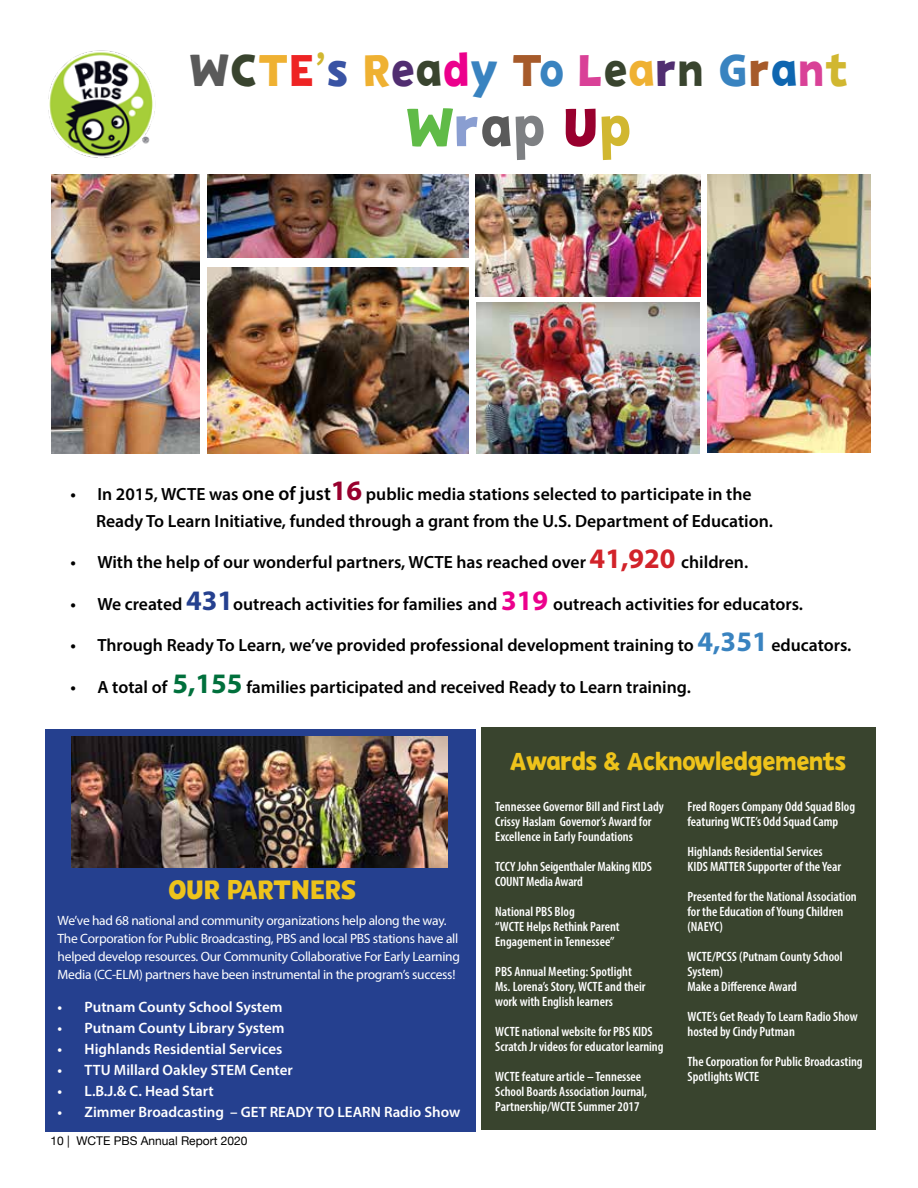
<style>
.page{position:relative;width:918px;height:1188px;background:#fff}
.page>*{position:absolute;margin:0;border:0;box-sizing:border-box;transform-origin:0 0}
.t1{font:54px "PBSKIDS Headline";letter-spacing:.025em;color:#60bb47}
.t2{font:45px "PBSKIDS Headline";letter-spacing:.025em;color:#39442e}
.t3{font:27px "PBSKIDS Headline";color:#eec31b}
.t4{font:24.9px "PBSKIDS Headline";letter-spacing:-.02em;color:#eec31b}
.t5{font:600 17.7px/26.5px "Myriad Pro";color:#000}
.t6{font:600 15px "Myriad Pro";color:#fff}
.t7{font:600 condensed 13.5px/15px "Myriad Pro";color:#fff}
.t8{font:13.5px/18px "Myriad Pro";letter-spacing:-.02em;color:#fff}
.t9{font:12px "Helvetica Neue";color:#000}
.s1{color:#5a5a5a}
.s2{color:#efb132}
.s3{color:#ee2424}
.s4{color:#d1b730}
.s5{color:#3953a4}
.s6{color:#512e71}
.s7{color:#ec008c}
.s8{color:#3983c0}
.s9{color:#a65a2a}
.s10{color:#d94197}
.s11{color:#0f66b0}
.s12{color:#8a9ed1}
.s13{color:#7e8083}
.s14{color:#98002e}
.s15{font-size:19.5px}
.s16{font-weight:700;font-size:28.35px;color:#98002e}
.s17{font-weight:700;font-size:28.35px;color:#d2232a}
.s18{font-weight:700;font-size:28.35px;color:#25408f}
.s19{font-weight:700;font-size:28.35px;color:#ec008c}
.s20{font-weight:700;font-size:28.35px;color:#3983c0}
.s21{font-weight:700;font-size:28.35px;color:#00703c}
</style>
<div class="page">
<div style="left:46px;top:729px;width:430px;height:402px;background:#25408f"></div>
<div style="left:481px;top:728px;width:395px;height:402px;background:#39442e"></div>
<img style="left:49px;top:50px;width:106px;height:108px">
<img style="left:476px;top:174px;width:224px;height:122px">
<img style="left:477px;top:303px;width:223px;height:151px">
<img style="left:52px;top:175px;width:147px;height:279px">
<img style="left:207px;top:174px;width:262px;height:84px">
<img style="left:707px;top:174px;width:164px;height:278px">
<img style="left:207px;top:267px;width:262px;height:187px">
<img style="left:71px;top:736px;width:376px;height:132px">
<h2 class="t2" style="left:190px;top:42px;width:660px"><span class="s1">W</span>C<span class="s2">T</span><span class="s3">E</span><span class="s4">’</span><span class="s5">s</span> <span class="s2">R</span><span class="s6">e</span>a<span class="s7">d</span><span class="s8">y</span> <span class="s9">T</span><span class="s8">o</span> <span class="s10">L</span>e<span class="s2">a</span><span class="s6">r</span>n <span class="s8">G</span><span class="s9">r</span><span class="s11">a</span><span class="s10">n</span><span class="s4">t</span></h2>
<h1 class="t1" style="left:406px;top:93px;width:227px">W<span class="s12">r</span><span class="s1">a</span><span class="s13">p</span> <span class="s14">U</span><span class="s4">p</span></h1>
<h3 class="t5" style="left:96px;top:480px;width:679px;text-indent:-26px">• In 2015, WCTE was <span class="s15">one of just</span><span class="s16">16</span> public media stations selected to participate in the<br>Ready To Learn Initiative, funded through a grant from the U.S. Department of Education.</h3>
<h3 class="t5" style="left:70px;top:549px;width:679px">• With the help of our wonderful partners, WCTE has reached over <span class="s17">41,920</span> children.</h3>
<h3 class="t5" style="left:70px;top:590px;width:734px">• We created <span class="s18">431</span>outreach activities for families and <span class="s19">319</span> outreach activities for educators.</h3>
<h3 class="t5" style="left:70px;top:632px;width:783px">• Through Ready To Learn, we’ve provided professional development training to <span class="s20">4,351</span> educators.</h3>
<h3 class="t5" style="left:70px;top:673px;width:622px">• A total of <span class="s21">5,155</span> families participated and received Ready to Learn training.</h3>
<h3 class="t3" style="left:168px;top:873px;width:189px">OUR PARTNERS</h3>
<p class="t8" style="left:58px;top:912px;width:404px">We’ve had 68 national and community organizations help along the way.<br>The Corporation for Public Broadcasting, PBS and local PBS stations have all helped develop resources. Our Community Collaborative For Early Learning Media (CC-ELM) partners have been instrumental in the program’s success!</p>
<p class="t6" style="left:58px;top:998px;width:226px">• Putnam County School System</p>
<p class="t6" style="left:58px;top:1019px;width:229px">• Putnam County Library System</p>
<p class="t6" style="left:58px;top:1040px;width:226px">• Highlands Residential Services</p>
<p class="t6" style="left:58px;top:1061px;width:237px">• TTU Millard Oakley STEM Center</p>
<p class="t6" style="left:58px;top:1082px;width:158px">• L.B.J.&amp; C. Head Start</p>
<p class="t6" style="left:58px;top:1103px;width:404px">• Zimmer Broadcasting – GET READY TO LEARN Radio Show</p>
<p class="t9" style="left:50px;top:1132px;width:199px">10 | WCTE PBS Annual Report 2020</p>
<h3 class="t4" style="left:510px;top:746px;width:338px">Awards &amp; Acknowledgements</h3>
<p class="t7" style="left:495px;top:799px;width:170px">Tennessee Governor Bill and First Lady<br>Crissy Haslam Governor’s Award for<br>Excellence in Early Foundations</p>
<p class="t7" style="left:495px;top:859px;width:158px">TCCY John Seigenthaler Making KIDS<br>COUNT Media Award</p>
<p class="t7" style="left:495px;top:904px;width:126px">National PBS Blog<br>“WCTE Helps Rethink Parent<br>Engagement in Tennessee”</p>
<p class="t7" style="left:495px;top:964px;width:152px">PBS Annual Meeting: Spotlight<br>Ms. Lorena’s Story, WCTE and their work with English learners</p>
<p class="t7" style="left:495px;top:1024px;width:170px">WCTE national website for PBS KIDS<br>Scratch Jr videos for educator learning</p>
<p class="t7" style="left:495px;top:1069px;width:153px">WCTE feature article – Tennessee<br>School Boards Association Journal,<br>Partnership/WCTE Summer 2017</p>
<p class="t7" style="left:688px;top:799px;width:169px">Fred Rogers Company Odd Squad Blog featuring WCTE’s Odd Squad Camp</p>
<p class="t7" style="left:688px;top:844px;width:155px">Highlands Residential Services<br>KIDS MATTER Supporter of the Year</p>
<p class="t7" style="left:688px;top:889px;width:171px">Presented for the National Association for the Education of Young Children (NAEYC)</p>
<p class="t7" style="left:688px;top:949px;width:157px">WCTE/PCSS (Putnam County School<br>System)<br>Make a Difference Award</p>
<p class="t7" style="left:688px;top:1009px;width:172px">WCTE’s Get Ready To Learn Radio Show hosted by Cindy Putman</p>
<p class="t7" style="left:688px;top:1054px;width:177px">The Corporation for Public Broadcasting<br>Spotlights WCTE</p>
</div>
